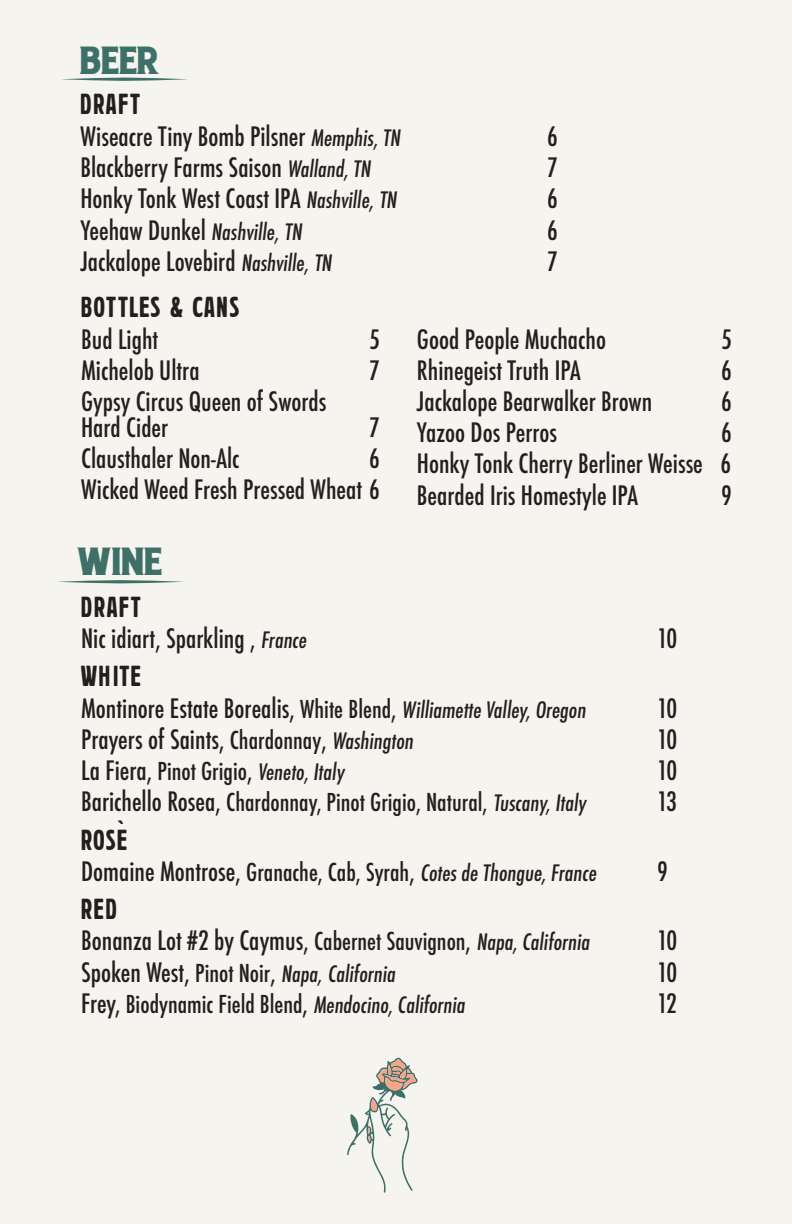
<style>
.page{position:relative;width:792px;height:1224px;background:#f5f4ef}
.page>*{position:absolute;margin:0;border:0;box-sizing:border-box;transform-origin:0 0}
.t1{font:34.8px "Chuck Noon";color:#3f7068}
.t2{font:32px "Prager Headlines";color:#231f20}
.t3{font:500 condensed 26px/31.2px "Futura";color:#231f20;text-align:justify}
.t4{font:26px "Prager Headlines";color:#231f20}
.t5{font:500 condensed 24px "Futura";color:#231f20}
.t6{font:500 condensed 22px "Futura";color:#231f20}
.s1{font-size:22px}
.s2{font-size:24px}
.s3{font-size:26px}
</style>
<div class="page">
<svg style="left:347px;top:1057px;width:71px;height:136px"></svg>
<svg style="left:61px;top:78px;width:127px;height:3px"></svg>
<svg style="left:57px;top:580px;width:127px;height:3px"></svg>
<p class="t1" style="left:80px;top:43px;width:81px">BEER</p>
<p class="t2" style="left:80px;top:87px;width:63px">DRAFT</p>
<p class="t3" style="left:80px;top:121px;width:325px">Wiseacre Tiny Bomb Pilsner <span class="s1">Memphis,TN</span></p>
<p class="t3" style="left:547px;top:121px;width:12px">6</p>
<p class="t3" style="left:80px;top:152px;width:295px">Blackberry Farms Saison <span class="s1">Walland,TN</span></p>
<p class="t3" style="left:547px;top:152px;width:12px">7</p>
<p class="t3" style="left:80px;top:183px;width:321px">Honky Tonk West Coast IPA <span class="s1">Nashville,TN</span></p>
<p class="t3" style="left:547px;top:183px;width:12px">6</p>
<p class="t3" style="left:80px;top:215px;width:226px">Yeehaw Dunkel <span class="s1">Nashville, TN</span></p>
<p class="t3" style="left:547px;top:215px;width:12px">6</p>
<p class="t3" style="left:80px;top:246px;width:256px">Jackalope Lovebird <span class="s1">Nashville,TN</span></p>
<p class="t3" style="left:547px;top:246px;width:12px">7</p>
<p class="t2" style="left:81px;top:290px;width:162px">BOTTLES &amp; CANS</p>
<p class="t3" style="left:81px;top:324px;width:79px">Bud Light</p>
<p class="t3" style="left:369px;top:324px;width:12px">5</p>
<p class="t3" style="left:81px;top:355px;width:120px">Michelob Ultra</p>
<p class="t3" style="left:369px;top:355px;width:12px">7</p>
<p class="t3" style="left:81px;top:386px;width:247px">Gypsy Circus Queen of Swords</p>
<p class="t3" style="left:81px;top:412px;width:89px">Hard Cider</p>
<p class="t3" style="left:369px;top:412px;width:12px">7</p>
<p class="t3" style="left:81px;top:443px;width:160px">Clausthaler Non-Alc</p>
<p class="t3" style="left:369px;top:443px;width:12px">6</p>
<p class="t3" style="left:81px;top:474px;width:300px">Wicked Weed Fresh Pressed Wheat 6</p>
<p class="t3" style="left:417px;top:323px;width:191px">Good People Muchacho</p>
<p class="t3" style="left:721px;top:323px;width:12px">5</p>
<p class="t3" style="left:417px;top:355px;width:165px">Rhinegeist Truth IPA</p>
<p class="t3" style="left:721px;top:355px;width:12px">6</p>
<p class="t3" style="left:417px;top:386px;width:237px">Jackalope Bearwalker Brown</p>
<p class="t3" style="left:721px;top:386px;width:12px">6</p>
<p class="t3" style="left:417px;top:417px;width:142px">Yazoo Dos Perros</p>
<p class="t3" style="left:417px;top:417px;width:316px;text-indent:304px">6<br>Honky Tonk Cherry Berliner Weisse 6<br>Bearded Iris Homestyle IPA</p>
<p class="t3" style="left:721px;top:479px;width:12px">9</p>
<p class="t1" style="left:77px;top:545px;width:87px">WINE</p>
<p class="t2" style="left:81px;top:590px;width:63px">DRAFT</p>
<p class="t3" style="left:81px;top:623px;width:230px">Nic idiart, Sparkling , <span class="s1">France</span></p>
<p class="t3" style="left:657px;top:623px;width:22px">10</p>
<p class="t2" style="left:81px;top:660px;width:63px">WHITE</p>
<p class="t3" style="left:81px;top:693px;width:510px">Montinore Estate Borealis, <span class="s2">White Blend</span>, <span class="s1">Williamette Valley,Oregon</span></p>
<p class="t3" style="left:657px;top:693px;width:22px">10</p>
<p class="t3" style="left:81px;top:724px;width:337px">Prayers of Saints, <span class="s2">Chardonnay</span>, <span class="s1">Washington</span></p>
<p class="t3" style="left:657px;top:724px;width:22px">10</p>
<p class="t6" style="left:81px;top:758px;width:268px"><span class="s3">La Fiera,</span> <span class="s2">Pinot Grigio</span><span class="s3">,</span> Veneto,Italy</p>
<p class="t3" style="left:657px;top:755px;width:22px">10</p>
<p class="t5" style="left:81px;top:787px;width:510px"><span class="s3">Barichello Rosea,</span> Chardonnay, Pinot Grigio, Natural, <span class="s1">Tuscany,Italy</span></p>
<p class="t3" style="left:657px;top:786px;width:21px">13</p>
<p class="t2" style="left:81px;top:823px;width:49px">ROSE</p>
<p class="t6" style="left:81px;top:859px;width:520px"><span class="s3">Domaine Montrose,</span> <span class="s2">Granache, Cab, Syrah</span><span class="s3">,</span> Cotesde Thongue,France</p>
<p class="t3" style="left:657px;top:856px;width:12px">9</p>
<p class="t2" style="left:81px;top:893px;width:39px">RED</p>
<p class="t3" style="left:81px;top:925px;width:513px">Bonanza Lot #2 by Caymus, <span class="s2">Cabernet Sauvignon</span>, <span class="s1">Napa,California</span></p>
<p class="t3" style="left:657px;top:925px;width:22px">10</p>
<p class="t6" style="left:81px;top:959px;width:319px"><span class="s3">Spoken West,</span> <span class="s2">Pinot Noir</span><span class="s3">,</span> Napa,California</p>
<p class="t3" style="left:657px;top:957px;width:22px">10</p>
<p class="t5" style="left:81px;top:989px;width:389px"><span class="s3">Frey,</span> Biodynamic Field Blend<span class="s3">,</span> <span class="s1">Mendocino,California</span></p>
<p class="t3" style="left:657px;top:988px;width:21px">12</p>
<p class="t4" style="left:118px;top:820px;width:8px">`</p>
</div>
